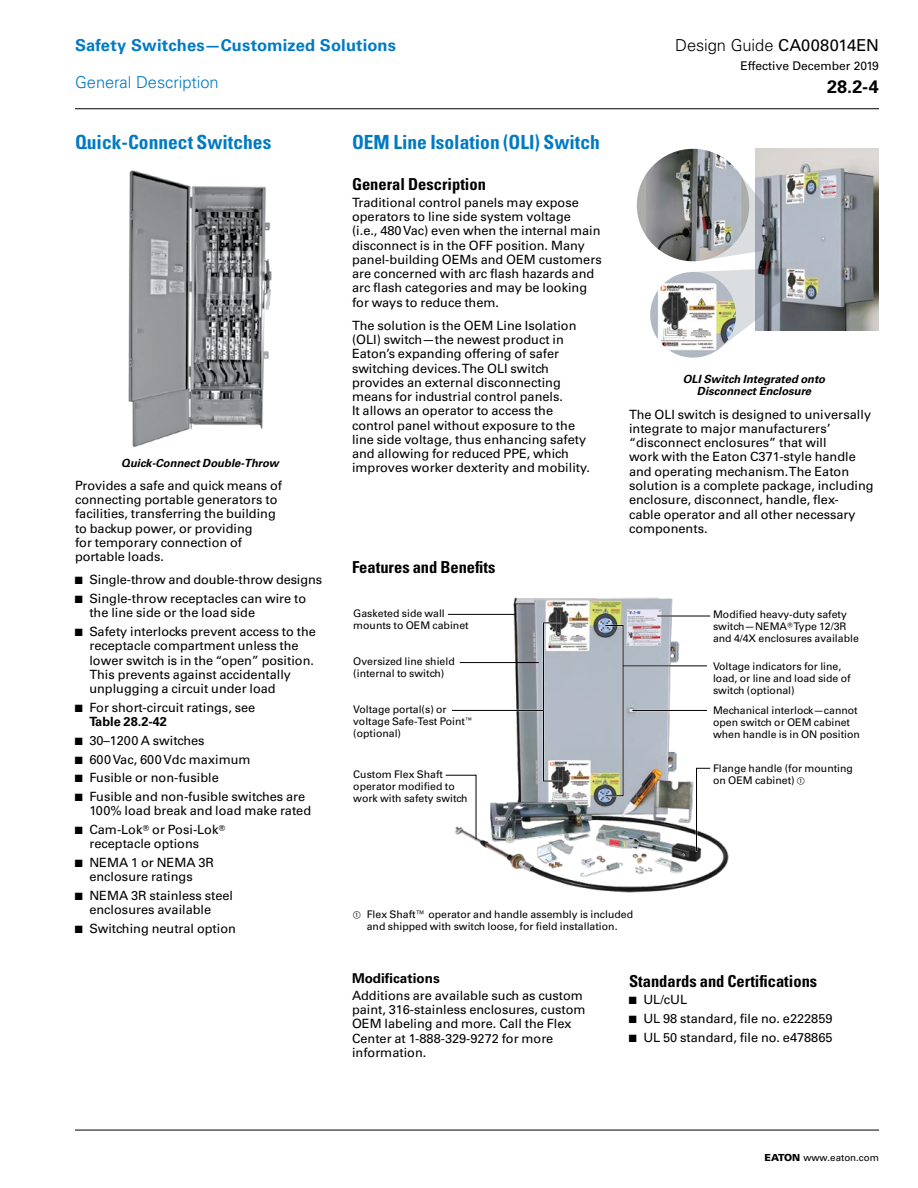
<style>
.page{position:relative;width:918px;height:1188px;background:#fff}
.page>*{position:absolute;margin:0;border:0;box-sizing:border-box;transform-origin:0 0}
.t1{font:700 condensed 19.5px "Univers LT Std";color:#007ac2}
.t2{font:700 18px "Univers LT Std";color:#000}
.t3{font:700 condensed 16.5px "Univers LT Std";color:#000}
.t4{font:700 16.5px "Univers LT Std";letter-spacing:.01em;color:#007ac2}
.t5{font:300 16.5px "Univers LT Std";letter-spacing:-.005em;color:#000}
.t6{font:300 16.5px "Univers LT Std";letter-spacing:-.005em;color:#007ac2}
.t7{font:700 13.5px "Univers LT Std";color:#000}
.t8{font:12.75px/14.2px "Univers LT Std";color:#000}
.t9{font:12px "Univers LT Std";color:#000}
.t10{font:italic 700 11.25px/12.8px "Univers LT Std";color:#000;text-align:center}
.t11{font:10.5px/12px "Univers LT Std";color:#000}
.t12{font:9.75px "Univers LT Std";color:#000}
.s1{font-weight:400}
.s2{font-weight:700}
.s3{font-family:"Universal Newswith Comm Pi"}
.s4{font-family:"European Pi One";font-size:7.5px}
.s5{font-weight:900}
</style>
<div class="page">
<img style="left:128px;top:170px;width:144px;height:277px">
<img style="left:756px;top:149px;width:123px;height:182px">
<svg style="left:700px;top:167px;width:76px;height:94px"></svg>
<svg style="left:694px;top:268px;width:92px;height:79px"></svg>
<img style="left:637px;top:149px;width:112px;height:112px;border-radius:56px">
<img style="left:650px;top:272px;width:86px;height:86px;border-radius:43px">
<img style="left:445px;top:597px;width:284px;height:296px">
<hr style="left:448px;top:614px;width:67px;height:1px;background:#000">
<hr style="left:657px;top:615px;width:53px;height:2px;background:#fff">
<svg style="left:445px;top:775px;width:31px;height:65px"></svg>
<hr style="left:452px;top:710px;width:92px;height:1px;background:#000">
<div style="left:543px;top:623px;width:19px;height:158px;border:1px solid #000"></div>
<hr style="left:657px;top:616px;width:53px;height:1px;background:#000">
<hr style="left:623px;top:665px;width:84px;height:2px;background:#fff">
<hr style="left:623px;top:666px;width:84px;height:1px;background:#000">
<hr style="left:632px;top:710px;width:75px;height:1px;background:#000">
<svg style="left:695px;top:767px;width:17px;height:86px"></svg>
<hr style="left:460px;top:662px;width:79px;height:1px;background:#000">
<hr style="left:75px;top:1130px;width:804px;height:1px;background:#000">
<hr style="left:75px;top:108px;width:804px;height:1px;background:#000">
<p class="t4" style="left:75px;top:35px;width:323px">Safety Switches—Customized Solutions</p>
<p class="t6" style="left:75px;top:73px;width:145px">General Description</p>
<p class="t5" style="left:675px;top:35px;width:205px">Design Guide <span class="s1">CA008014EN</span></p>
<p class="t9" style="left:740px;top:59px;width:140px">Effective December 2019</p>
<h2 class="t2" style="left:827px;top:76px;width:53px">28.2-4</h2>
<h1 class="t1" style="left:75px;top:130px;width:198px">Quick-Connect Switches</h1>
<p class="t10" style="left:121px;top:456px;width:159px">Quick-Connect Double-Throw</p>
<p class="t8" style="left:75px;top:478px;width:209px">Provides a safe and quick means of connecting portable generators to facilities, transferring the building to backup power, or providing<br>for temporary connection of portable loads.</p>
<p class="t8" style="left:75px;top:573px;width:249px">■ Single-throw and double-throw designs</p>
<p class="t8" style="left:89px;top:592px;width:218px;text-indent:-14px">■ Single-throw receptacles can wire to the line side or the load side</p>
<p class="t8" style="left:89px;top:625px;width:228px;text-indent:-14px">■ Safety interlocks prevent access to the receptacle compartment unless the lower switch is in the “open” position.<br>This prevents against accidentally unplugging a circuit under load</p>
<p class="t8" style="left:89px;top:700px;width:167px;text-indent:-14px">■ For short-circuit ratings, see<br><span class="s2">Table 28.2-42</span></p>
<p class="t8" style="left:75px;top:733px;width:131px">■ 30–1200 A switches</p>
<p class="t8" style="left:75px;top:752px;width:177px">■ 600 Vac, 600 Vdc maximum</p>
<p class="t8" style="left:75px;top:771px;width:145px">■ Fusible or non-fusible</p>
<p class="t8" style="left:89px;top:790px;width:223px;text-indent:-14px">■ Fusible and non-fusible switches are<br>100% load break and load make rated</p>
<p class="t8" style="left:89px;top:823px;width:138px;text-indent:-14px">■ Cam-Lok<span class="s3">T</span> or Posi-Lok<span class="s3">T </span>receptacle options</p>
<p class="t8" style="left:75px;top:856px;width:141px;text-align:center">■ NEMA 1 or NEMA 3R enclosure ratings</p>
<p class="t8" style="left:75px;top:889px;width:160px;text-align:center">■ NEMA 3R stainless steel enclosures available</p>
<p class="t8" style="left:75px;top:922px;width:162px">■ Switching neutral option</p>
<h1 class="t1" style="left:352px;top:130px;width:249px">OEM Line Isolation (OLI) Switch</h1>
<p class="t3" style="left:352px;top:174px;width:136px">General Description</p>
<p class="t8" style="left:352px;top:195px;width:252px">Traditional control panels may expose operators to line side system voltage<br>(i.e., 480 Vac) even when the internal main disconnect is in the OFF position. Many panel-building OEMs and OEM customers are concerned with arc flash hazards and arc flash categories and may be looking for ways to reduce them.</p>
<p class="t8" style="left:352px;top:318px;width:240px">The solution is the OEM Line Isolation (OLI) switch—the newest product in Eaton’s expanding offering of safer switching devices. The OLI switch provides an external disconnecting means for industrial control panels.<br>It allows an operator to access the control panel without exposure to the line side voltage, thus enhancing safety and allowing for reduced PPE, which improves worker dexterity and mobility.</p>
<p class="t3" style="left:352px;top:557px;width:145px">Features and Benefits</p>
<p class="t11" style="left:353px;top:607px;width:117px">Gasketed side wall mounts to OEM cabinet</p>
<p class="t11" style="left:353px;top:655px;width:103px">Oversized line shield (internal to switch)</p>
<p class="t11" style="left:353px;top:703px;width:121px">Voltage portal(s) or voltage Safe-Test Point<span class="s3">E </span>(optional)</p>
<p class="t10" style="left:683px;top:373px;width:144px">OLI Switch Integrated onto<br>Disconnect Enclosure</p>
<p class="t8" style="left:629px;top:407px;width:246px">The OLI switch is designed to universally integrate to major manufacturers’ “disconnect enclosures” that will<br>work with the Eaton C371-style handle and operating mechanism. The Eaton solution is a complete package, including enclosure, disconnect, handle, flex&shy;cable operator and all other necessary components.</p>
<p class="t11" style="left:713px;top:609px;width:147px">Modified heavy-duty safety switch—NEMA<span class="s3">T</span> Type 12/3R and 4/4X enclosures available</p>
<p class="t11" style="left:713px;top:660px;width:139px">Voltage indicators for line, load, or line and load side of switch (optional)</p>
<p class="t11" style="left:713px;top:704px;width:149px">Mechanical interlock—cannot open switch or OEM cabinet when handle is in ON position</p>
<p class="t11" style="left:353px;top:768px;width:116px">Custom Flex Shaft operator modified to work with safety switch</p>
<p class="t11" style="left:713px;top:762px;width:141px">Flange handle (for mounting on OEM cabinet) <span class="s4">a</span></p>
<p class="t11" style="left:353px;top:908px;width:281px;text-align:center"><span class="s4">a</span> Flex Shaft™ operator and handle assembly is included and shipped with switch loose, for field installation.</p>
<p class="t7" style="left:352px;top:970px;width:89px">Modifications</p>
<p class="t8" style="left:352px;top:988px;width:235px">Additions are available such as custom paint, 316-stainless enclosures, custom OEM labeling and more. Call the Flex Center at 1-888-329-9272 for more information.</p>
<p class="t3" style="left:629px;top:971px;width:190px">Standards and Certifications</p>
<p class="t8" style="left:629px;top:993px;width:60px">■ UL/cUL</p>
<p class="t8" style="left:629px;top:1012px;width:205px">■ UL 98 standard, file no. e222859</p>
<p class="t8" style="left:629px;top:1030px;width:205px">■ UL 50 standard, file no. e478865</p>
<p class="t12" style="left:765px;top:1152px;width:116px"><span class="s5">EATON</span> www.eaton.com</p>
</div>
